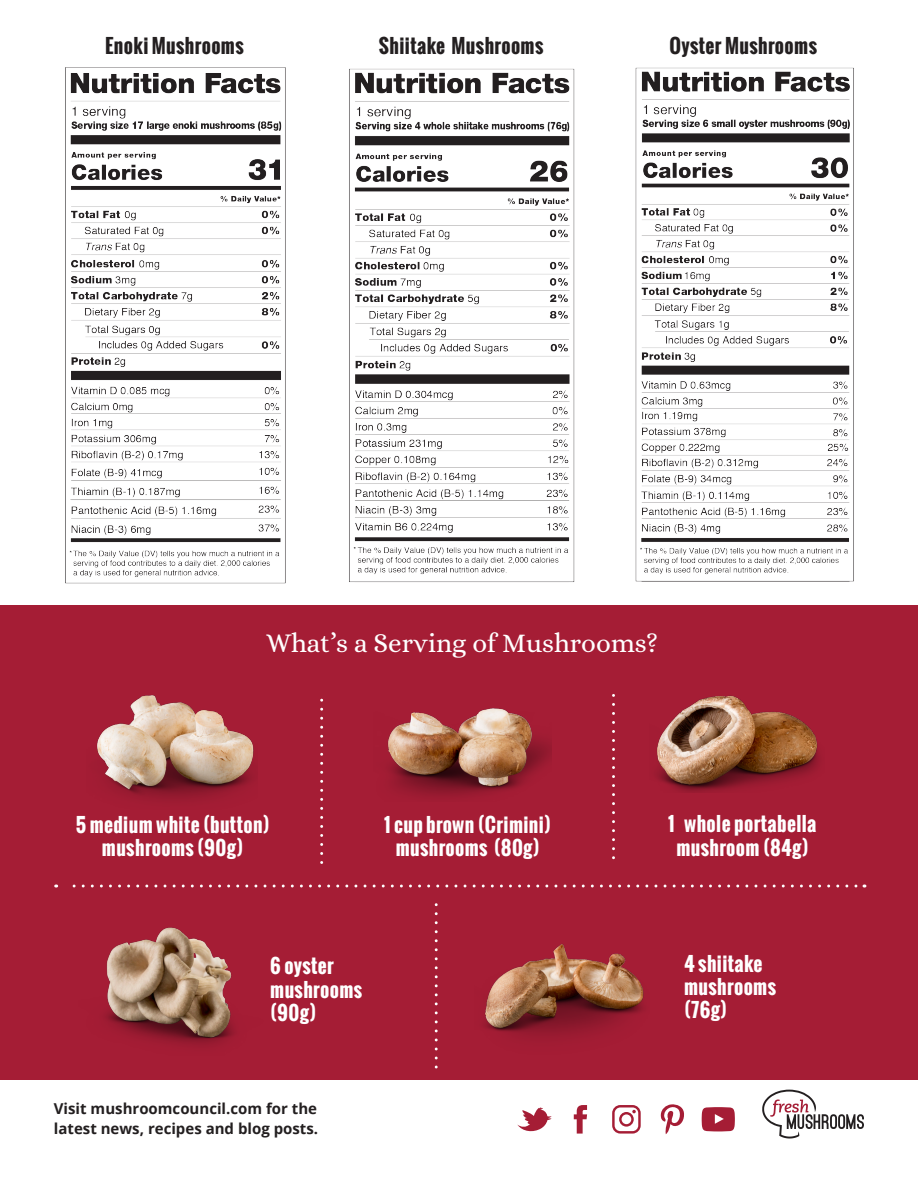
<style>
.page{position:relative;width:918px;height:1188px;background:#fff}
.page>*{position:absolute;margin:0;border:0;box-sizing:border-box;transform-origin:0 0}
.t1{font:27px "Alice";color:#fff}
.t2{font:700 19.5px/23.4px "Oswald";letter-spacing:.02em;color:#fff;text-align:center}
.t3{font:700 19.5px "Oswald";letter-spacing:.02em;color:#231f20}
.t4{font:700 15px/19.5px "Open Sans";color:#231f20}
</style>
<div class="page">
<svg style="left:612px;top:1105px;width:29px;height:29px"></svg>
<svg style="left:517px;top:1107px;width:35px;height:25px"></svg>
<svg style="left:574px;top:1105px;width:13px;height:29px"></svg>
<svg style="left:661px;top:1104px;width:23px;height:30px"></svg>
<svg style="left:702px;top:1107px;width:33px;height:24px"></svg>
<svg style="left:762px;top:1090px;width:102px;height:49px"></svg>
<div style="left:0;top:606px;width:918px;height:474px;background:#a51d35"></div>
<img style="left:484px;top:944px;width:160px;height:93px">
<img style="left:97px;top:695px;width:157px;height:105px">
<img style="left:656px;top:695px;width:163px;height:97px">
<svg style="left:83px;top:885px;width:774px;height:3px"></svg>
<img style="left:105px;top:927px;width:130px;height:119px">
<img style="left:387px;top:708px;width:165px;height:89px">
<img style="left:349px;top:68px;width:226px;height:514px">
<img style="left:635px;top:67px;width:219px;height:515px">
<img style="left:65px;top:67px;width:221px;height:517px">
<svg style="left:435px;top:905px;width:3px;height:153px"></svg>
<svg style="left:320px;top:700px;width:3px;height:153px"></svg>
<svg style="left:612px;top:695px;width:3px;height:154px"></svg>
<p class="t3" style="left:105px;top:32px;width:140px">Enoki Mushrooms</p>
<p class="t3" style="left:379px;top:32px;width:166px">Shiitake Mushrooms</p>
<p class="t3" style="left:670px;top:32px;width:149px">Oyster Mushrooms</p>
<p class="t1" style="left:266px;top:628px;width:394px">What’s a Serving of Mushrooms?</p>
<p class="t2" style="left:75px;top:813px;width:196px">5 medium white (button) mushrooms (90g)</p>
<p class="t2" style="left:384px;top:813px;width:168px">1 cup brown (Crimini)</p>
<p class="t2" style="left:396px;top:836px;width:145px">mushrooms (80g)</p>
<p class="t2" style="left:270px;top:954px;width:65px">6 oyster</p>
<p class="t2" style="left:270px;top:978px;width:93px">mushrooms</p>
<p class="t2" style="left:270px;top:1001px;width:47px">(90g)</p>
<p class="t4" style="left:54px;top:1099px;width:266px">Visit mushroomcouncil.com for the latest news, recipes and blog posts.</p>
<p class="t2" style="left:668px;top:812px;width:150px">1 whole portabella mushroom (84g)</p>
<p class="t2" style="left:684px;top:952px;width:80px">4 shiitake</p>
<p class="t2" style="left:684px;top:975px;width:93px">mushrooms</p>
<p class="t2" style="left:684px;top:998px;width:44px">(76g)</p>
</div>
